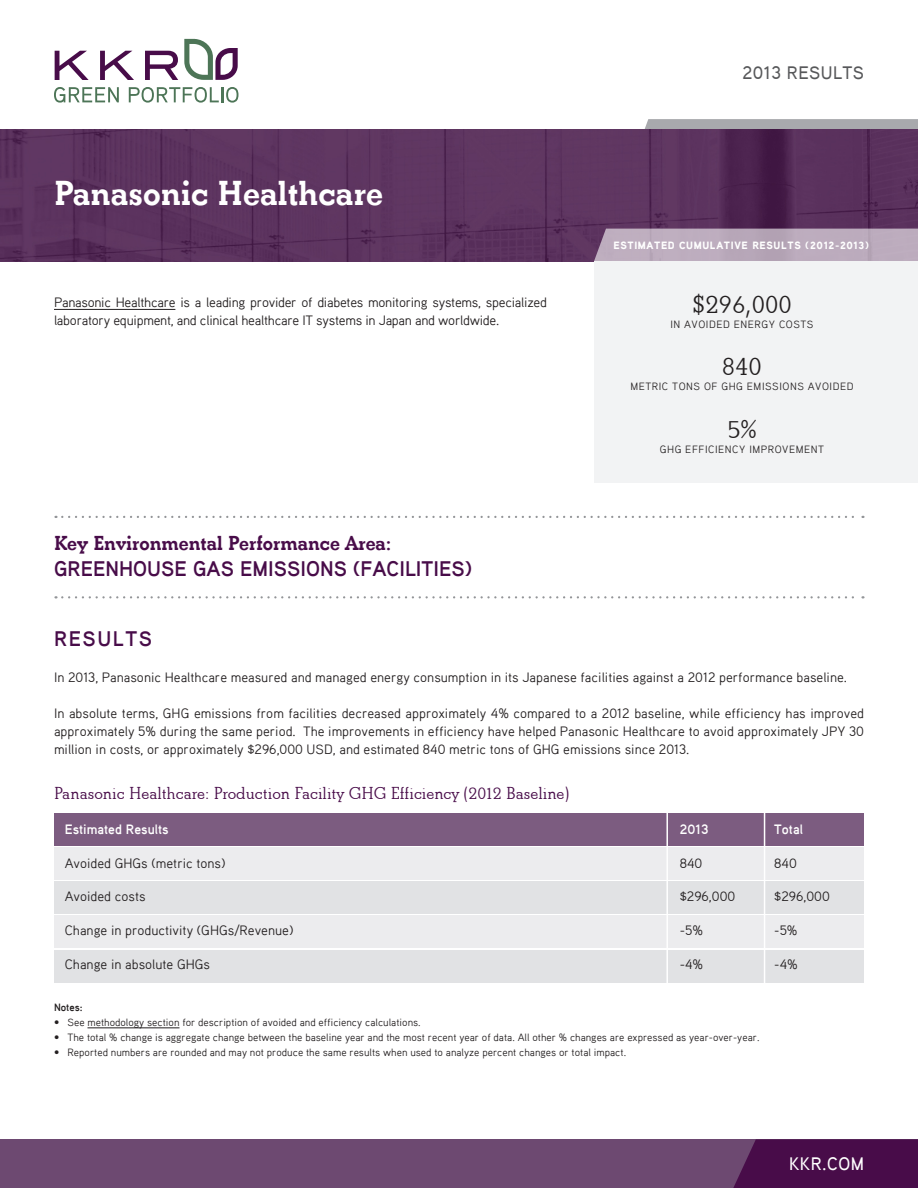
<style>
.page{position:relative;width:918px;height:1188px;background:#fff}
.page>*{position:absolute;margin:0;border:0;box-sizing:border-box;transform-origin:0 0}
.t1{font:700 36px "Beton";color:#fff}
.t2{font:600 27px "Beton EF";color:#231f20}
.t3{font:700 21px "Aaux Pro";color:#480c49}
.t4{font:700 21px "Beton";color:#480c49}
.t5{font:700 21px "Aaux Pro";letter-spacing:.075em;color:#480c49}
.t6{font:600 18px "Beton EF";color:#480c49}
.t7{font:500 18px "Aaux Pro";letter-spacing:.025em;color:#57585a}
.t8{font:500 18px "Aaux Pro";letter-spacing:.025em;color:#fff}
.t9{font:13.5px/18px "Aaux Pro";color:#231f20;text-align:justify}
.t10{font:13.5px/18px "Aaux Pro";letter-spacing:-.02em;color:#231f20}
.t11{font:700 13.5px "Aaux Pro";color:#fff}
.t12{font:10.5px "Aaux Pro";color:#231f20}
.t13{font:10.5px "Aaux Pro";letter-spacing:.05em;color:#231f20}
.t14{font:900 10.5px "Aaux Pro";letter-spacing:.06em;color:#fff}
.t15{font:700 10.5px "Aaux Pro";color:#231f20}
.s1{font-family:"Trade Gothic Cond Eighteen"}
</style>
<div class="page">
<div style="left:0;top:1139px;width:918px;height:49px;background:#6d4971"></div>
<svg style="left:644px;top:119px;width:274px;height:11px;background:#a29fa6"></svg>
<hr style="left:54px;top:309px;width:121px;height:1px;background:#231f20">
<img style="left:0;top:130px;width:918px;height:131px">
<svg style="left:594px;top:229px;width:324px;height:32px;background:#b9a8ba"></svg>
<div style="left:594px;top:261px;width:324px;height:222px;background:#f2f3f4"></div>
<svg style="left:55px;top:51px;width:34px;height:29px"></svg>
<svg style="left:100px;top:51px;width:34px;height:29px"></svg>
<svg style="left:145px;top:51px;width:33px;height:29px"></svg>
<svg style="left:54px;top:87px;width:65px;height:16px"></svg>
<svg style="left:129px;top:87px;width:109px;height:16px"></svg>
<svg style="left:184px;top:39px;width:54px;height:41px"></svg>
<svg style="left:733px;top:1139px;width:185px;height:49px;background:#4a104b"></svg>
<div style="left:54px;top:814px;width:810px;height:32px;background:#7c5c80"></div>
<div style="left:54px;top:848px;width:810px;height:32px;background:#ececee"></div>
<div style="left:54px;top:882px;width:810px;height:32px;background:#e1e2e4"></div>
<div style="left:54px;top:950px;width:810px;height:32px;background:#e1e2e4"></div>
<div style="left:54px;top:915px;width:810px;height:33px;background:#ececee"></div>
<hr style="left:666px;top:812px;width:2px;height:174px;background:#fff">
<hr style="left:764px;top:812px;width:1px;height:174px;background:#fff">
<svg style="left:56px;top:516px;width:807px;height:2px"></svg>
<svg style="left:56px;top:596px;width:807px;height:2px"></svg>
<hr style="left:87px;top:1028px;width:93px;height:1px;background:#231f20">
<p class="t1" style="left:54px;top:172px;width:331px">Panasonic Healthcare</p>
<p class="t10" style="left:54px;top:293px;width:494px">Panasonic Healthcare is a leading provider of diabetes monitoring systems, specialized laboratory equipment, and clinical healthcare IT systems in Japan and worldwide.</p>
<p class="t4" style="left:54px;top:531px;width:338px">Key Environmental Performance Area:</p>
<p class="t3" style="left:54px;top:555px;width:419px">GREENHOUSE GAS EMISSIONS (FACILITIES)</p>
<p class="t7" style="left:742px;top:61px;width:123px">2013 RESULTS</p>
<p class="t14" style="left:613px;top:239px;width:257px">ESTIMATED CUMULATIVE RESULTS (2012-2013)</p>
<p class="t2" style="left:692px;top:289px;width:101px">$296,000</p>
<p class="t13" style="left:670px;top:318px;width:145px">IN AVOIDED ENERGY COSTS</p>
<p class="t2" style="left:722px;top:351px;width:41px">840</p>
<p class="t13" style="left:630px;top:380px;width:225px">METRIC TONS OF GHG EMISSIONS AVOIDED</p>
<p class="t2" style="left:728px;top:414px;width:30px">5%</p>
<p class="t13" style="left:660px;top:442px;width:166px">GHG EFFICIENCY IMPROVEMENT</p>
<p class="t5" style="left:54px;top:626px;width:99px">RESULTS</p>
<p class="t9" style="left:54px;top:668px;width:795px">In 2013, Panasonic Healthcare measured and managed energy consumption in its Japanese facilities against a 2012 performance baseline.</p>
<p class="t9" style="left:54px;top:704px;width:812px">In absolute terms, GHG emissions from facilities decreased approximately 4% compared to a 2012 baseline, while efficiency has improved approximately 5% during the same period. The improvements in efficiency have helped Panasonic Healthcare to avoid approximately JPY 30 million in costs, or approximately $296,000 USD, and estimated 840 metric tons of GHG emissions since 2013.</p>
<p class="t6" style="left:54px;top:783px;width:517px">Panasonic Healthcare: Production Facility GHG Efficiency (2012 Baseline)</p>
<p class="t11" style="left:65px;top:821px;width:105px">Estimated Results</p>
<p class="t9" style="left:65px;top:854px;width:162px">Avoided GHGs (metric tons)</p>
<p class="t9" style="left:65px;top:887px;width:82px">Avoided costs</p>
<p class="t9" style="left:65px;top:921px;width:230px">Change in productivity (GHGs/Revenue)</p>
<p class="t9" style="left:65px;top:955px;width:147px">Change in absolute GHGs</p>
<p class="t11" style="left:680px;top:821px;width:30px">2013</p>
<p class="t11" style="left:774px;top:821px;width:30px">Total</p>
<p class="t9" style="left:680px;top:854px;width:24px">840</p>
<p class="t9" style="left:774px;top:854px;width:24px">840</p>
<p class="t9" style="left:680px;top:887px;width:57px">$296,000</p>
<p class="t9" style="left:774px;top:887px;width:57px">$296,000</p>
<p class="t9" style="left:680px;top:921px;width:25px">-5%</p>
<p class="t9" style="left:774px;top:921px;width:25px">-5%</p>
<p class="t9" style="left:680px;top:955px;width:25px">-4%</p>
<p class="t9" style="left:774px;top:955px;width:25px">-4%</p>
<p class="t15" style="left:54px;top:1001px;width:30px">Notes:</p>
<p class="t12" style="left:54px;top:1016px;width:368px"><span class="s1">•</span> See methodology section for description of avoided and efficiency calculations.</p>
<p class="t12" style="left:54px;top:1031px;width:707px"><span class="s1">•</span> The total % change is aggregate change between the baseline year and the most recent year of data. All other % changes are expressed as year-over-year.</p>
<p class="t12" style="left:54px;top:1046px;width:574px"><span class="s1">•</span> Reported numbers are rounded and may not produce the same results when used to analyze percent changes or total impact.</p>
<p class="t8" style="left:789px;top:1152px;width:76px">KKR.COM</p>
</div>
